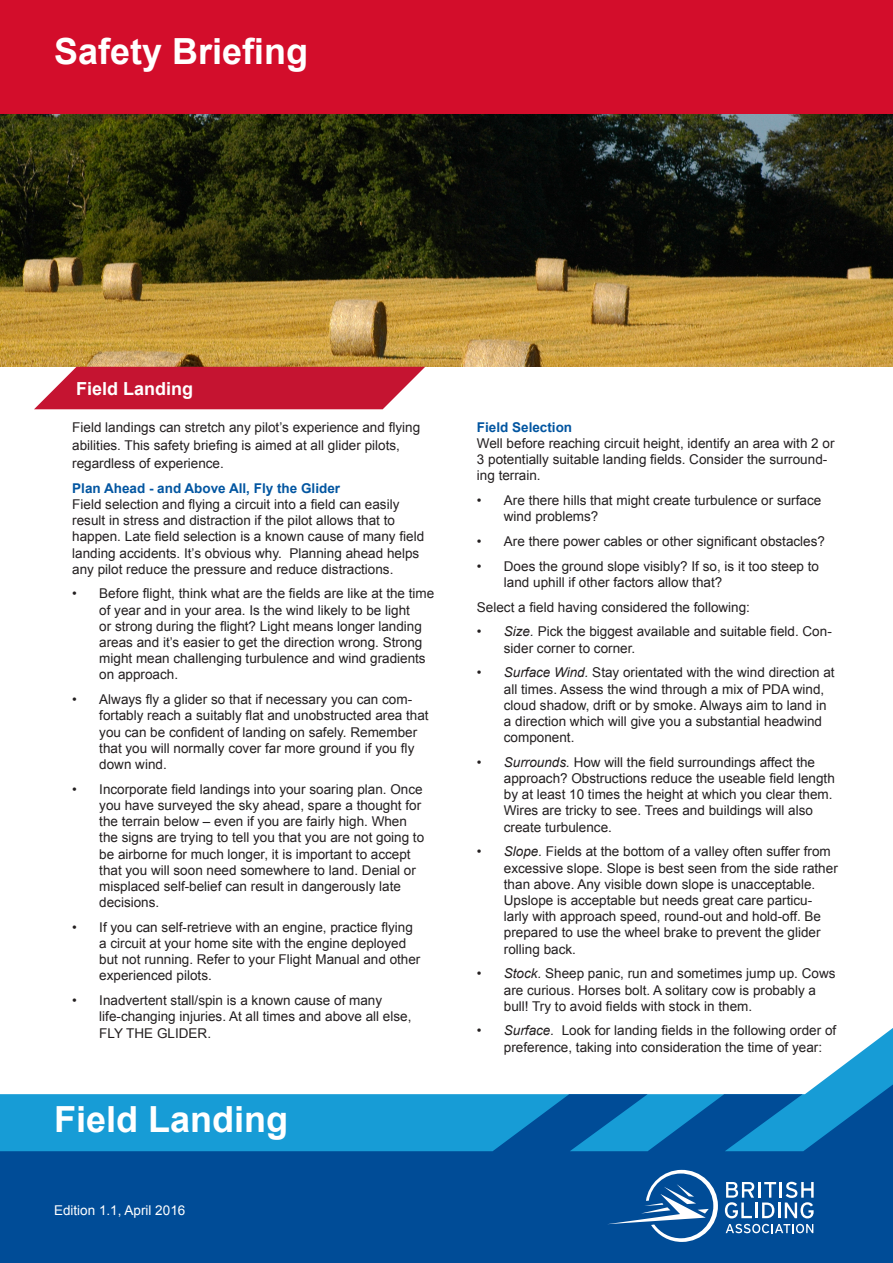
<style>
.page{position:relative;width:893px;height:1263px;background:#fff}
.page>*{position:absolute;margin:0;border:0;box-sizing:border-box;transform-origin:0 0}
.t1{font:700 36px "Arial";color:#fff}
.t2{font:700 18px "Arial";color:#fff}
.t3{font:13.5px/16.2px "Arial";color:#231f20}
.t4{font:13.5px "Arial";color:#fff}
.s1{font-weight:700;color:#0356a1}
.s2{font-style:italic}
</style>
<div class="page">
<svg style="left:818px;top:1028px;width:75px;height:56px"></svg>
<svg style="left:0;top:1084px;width:893px;height:179px;background:#146bad"></svg>
<svg style="left:607px;top:1170px;width:111px;height:72px;background:#2c6ba9"></svg>
<hr style="left:758px;top:1182px;width:3px;height:16px;background:#fff">
<svg style="left:725px;top:1182px;width:29px;height:36px"></svg>
<hr style="left:755px;top:1202px;width:3px;height:16px;background:#fff">
<svg style="left:762px;top:1182px;width:52px;height:36px"></svg>
<svg style="left:726px;top:1224px;width:87px;height:9px"></svg>
<div style="left:0;top:0;width:893px;height:118px;background:#d30d2b"></div>
<img style="left:0;top:115px;width:893px;height:252px">
<svg style="left:34px;top:367px;width:391px;height:42px;background:#cb2d47"></svg>
<p class="t1" style="left:54px;top:28px;width:256px">Safety Briefing</p>
<p class="t2" style="left:76px;top:376px;width:119px">Field Landing</p>
<p class="t3" style="left:72px;top:418px;width:349px;line-height:18px">Field landings can stretch any pilot’s experience and flying abilities. This safety briefing is aimed at all glider pilots, regardless of experience.</p>
<p class="t3" style="left:72px;top:480px;width:353px"><span class="s1">Plan Ahead - and Above All, Fly the Glider<br></span>Field selection and flying a circuit into a field can easily result in stress and distraction if the pilot allows that to happen. Late field selection is a known cause of many field landing accidents. It’s obvious why. Planning ahead helps any pilot reduce the pressure and reduce distractions.</p>
<p class="t3" style="left:99px;top:586px;width:337px;text-indent:-27px">• Before flight, think what are the fields are like at the time of year and in your area. Is the wind likely to be light<br>or strong during the flight? Light means longer landing areas and it’s easier to get the direction wrong. Strong might mean challenging turbulence and wind gradients on approach.</p>
<p class="t3" style="left:99px;top:691px;width:331px;text-indent:-27px">• Always fly a glider so that if necessary you can com&shy;fortably reach a suitably flat and unobstructed area that you can be confident of landing on safely. Remember that you will normally cover far more ground if you fly down wind.</p>
<p class="t3" style="left:99px;top:781px;width:326px;text-indent:-27px">• Incorporate field landings into your soaring plan. Once you have surveyed the sky ahead, spare a thought for the terrain below – even if you are fairly high. When the signs are trying to tell you that you are not going to be airborne for much longer, it is important to accept that you will soon need somewhere to land. Denial or misplaced self-belief can result in dangerously late decisions.</p>
<p class="t3" style="left:99px;top:919px;width:323px;text-indent:-27px">• If you can self-retrieve with an engine, practice flying a circuit at your home site with the engine deployed but not running. Refer to your Flight Manual and other experienced pilots.</p>
<p class="t3" style="left:99px;top:992px;width:314px;text-indent:-27px">• Inadvertent stall/spin is a known cause of many life-changing injuries. At all times and above all else,<br>FLY THE GLIDER.</p>
<p class="t1" style="left:54px;top:1095px;width:236px">Field Landing</p>
<p class="t4" style="left:54px;top:1201px;width:133px">Edition 1.1, April 2016</p>
<p class="t3" style="left:477px;top:419px;width:359px"><span class="s1">Field Selection<br></span>Well before reaching circuit height, identify an area with 2 or 3 potentially suitable landing fields. Consider the surround&shy;ing terrain.</p>
<p class="t3" style="left:504px;top:492px;width:319px;text-indent:-27px">• Are there hills that might create turbulence or surface wind problems?</p>
<p class="t3" style="left:477px;top:533px;width:350px">• Are there power cables or other significant obstacles?</p>
<p class="t3" style="left:504px;top:558px;width:317px;text-indent:-27px">• Does the ground slope visibly? If so, is it too steep to land uphill if other factors allow that?</p>
<p class="t3" style="left:477px;top:599px;width:275px">Select a field having considered the following:</p>
<p class="t3" style="left:504px;top:624px;width:329px;text-indent:-27px"><span class="s2">• Size.</span> Pick the biggest available and suitable field. Con&shy;sider corner to corner.</p>
<p class="t3" style="left:504px;top:665px;width:332px;text-indent:-27px"><span class="s2">• Surface Wind.</span> Stay orientated with the wind direction at all times. Assess the wind through a mix of PDA wind, cloud shadow, drift or by smoke. Always aim to land in a direction which will give you a substantial headwind component.</p>
<p class="t3" style="left:504px;top:754px;width:332px;text-indent:-27px"><span class="s2">• Surrounds.</span> How will the field surroundings affect the approach? Obstructions reduce the useable field length by at least 10 times the height at which you clear them.<br>Wires are tricky to see. Trees and buildings will also create turbulence.</p>
<p class="t3" style="left:504px;top:844px;width:335px;text-indent:-27px"><span class="s2">• Slope.</span> Fields at the bottom of a valley often suffer from excessive slope. Slope is best seen from the side rather than above. Any visible down slope is unacceptable.<br>Upslope is acceptable but needs great care particu&shy;larly with approach speed, round-out and hold-off. Be prepared to use the wheel brake to prevent the glider rolling back.</p>
<p class="t3" style="left:504px;top:965px;width:333px;text-indent:-27px"><span class="s2">• Stock.</span> Sheep panic, run and sometimes jump up. Cows are curious. Horses bolt. A solitary cow is probably a bull! Try to avoid fields with stock in them.</p>
<p class="t3" style="left:504px;top:1023px;width:334px;text-indent:-27px"><span class="s2">• Surface.</span> Look for landing fields in the following order of preference, taking into consideration the time of year:</p>
</div>
